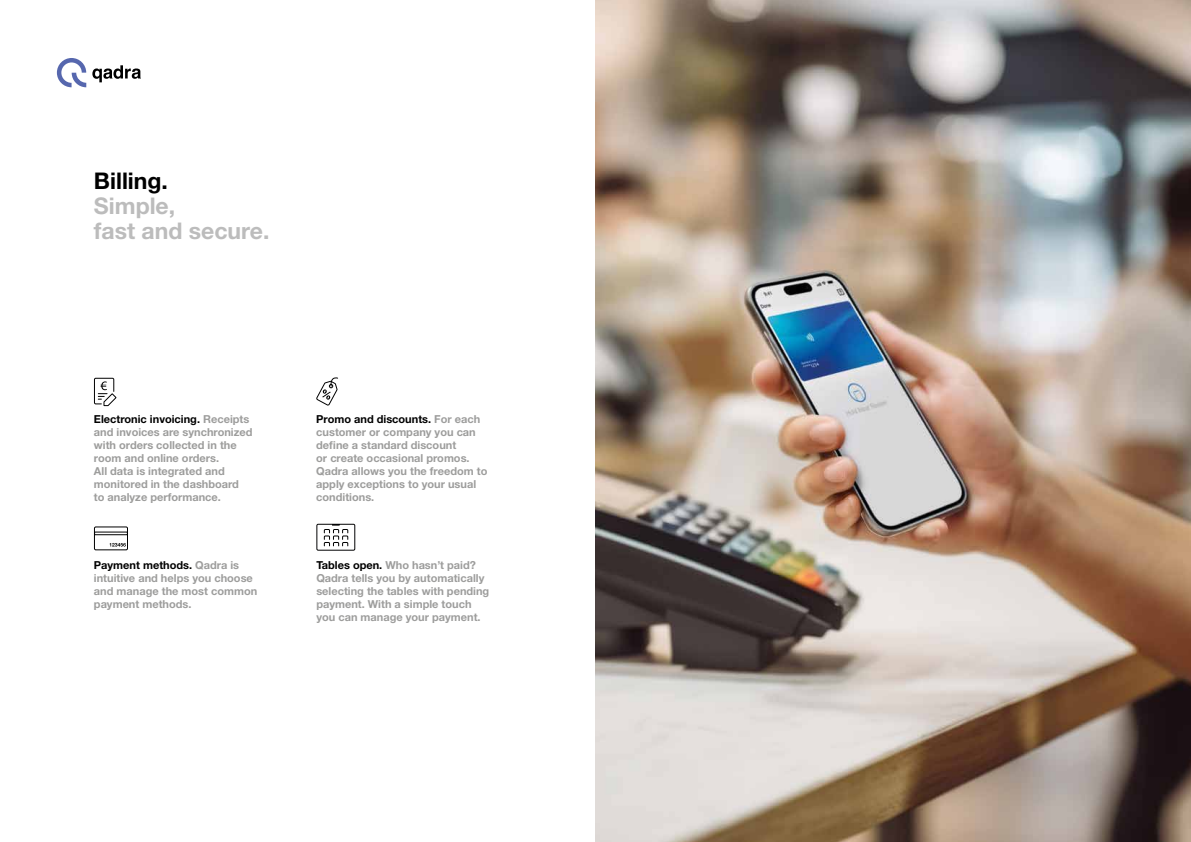
<style>
.page{position:relative;width:1191px;height:842px;background:#fff}
.page>*{position:absolute;margin:0;border:0;box-sizing:border-box;transform-origin:0 0}
.t1{font:700 23px/25px "Helvetica Neue LT Std";color:#bcbcbc}
.t2{font:700 23px "Helvetica Neue LT Std";color:#000}
.t3{font:700 11px/13px "Helvetica Neue LT Std";color:#9d9d9c}
.s1{color:#000}
</style>
<div class="page">
<svg style="left:92px;top:65px;width:49px;height:17px"></svg>
<svg style="left:57px;top:58px;width:29px;height:29px"></svg>
<img style="left:595px;top:0;width:596px;height:842px">
<svg style="left:93px;top:377px;width:24px;height:30px"></svg>
<svg style="left:316px;top:377px;width:22px;height:29px"></svg>
<div style="left:94px;top:526px;width:34px;height:24px;border:1px solid #000"></div>
<div style="left:94px;top:531px;width:34px;height:4px;border:1px solid #000"></div>
<svg style="left:110px;top:543px;width:16px;height:4px"></svg>
<svg style="left:316px;top:523px;width:40px;height:28px"></svg>
<h1 class="t2" style="left:94px;top:167px;width:76px">Billing.</h1>
<h1 class="t1" style="left:94px;top:193px;width:177px">Simple,<br>fast and secure.</h1>
<p class="t3" style="left:94px;top:412px;width:160px"><span class="s1">Electronic invoicing.</span> Receipts and invoices are synchronized with orders collected in the room and online orders.<br>All data is integrated and monitored in the dashboard<br>to analyze performance.</p>
<p class="t3" style="left:316px;top:412px;width:173px"><span class="s1">Promo and discounts.</span> For each customer or company you can define a standard discount<br>or create occasional promos.<br>Qadra allows you the freedom to apply exceptions to your usual conditions.</p>
<p class="t3" style="left:94px;top:559px;width:165px"><span class="s1">Payment methods.</span> Qadra is intuitive and helps you choose and manage the most common payment methods.</p>
<p class="t3" style="left:316px;top:559px;width:174px"><span class="s1">Tables open.</span> Who hasn’t paid?<br>Qadra tells you by automatically selecting the tables with pending payment. With a simple touch you can manage your payment.</p>
</div>
